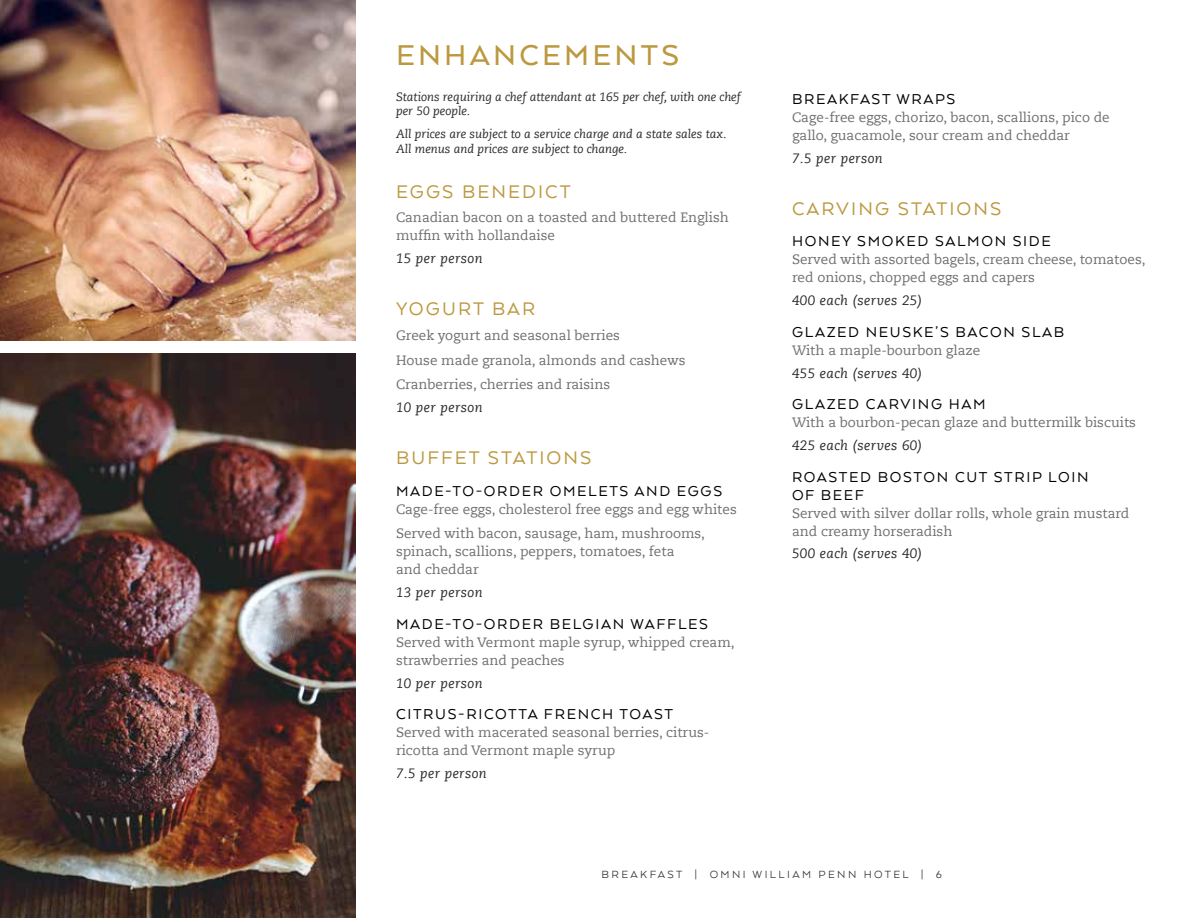
<style>
.page{position:relative;width:1188px;height:918px;background:#fff}
.page>*{position:absolute;margin:0;border:0;box-sizing:border-box;transform-origin:0 0}
.t1{font:500 33px "Arquitecta";letter-spacing:.1em;color:#bc9940}
.t2{font:21px "Arquitecta";letter-spacing:.1em;color:#bc9940}
.t3{font:16.5px/18px "Arquitecta";letter-spacing:.1em;color:#000}
.t4{font:13.5px/18px "Caecilia Com 55 Roman";color:#6d6e71}
.t5{font:italic 13.5px "Caecilia Com 56";letter-spacing:.03em;color:#292829}
.t6{font:italic 12px/14.4px "Caecilia Com 56";color:#292829}
.t7{font:12px "Arquitecta";letter-spacing:.2em;color:#292829}
</style>
<div class="page">
<img style="left:0;top:353px;width:356px;height:565px">
<img style="left:0;top:0;width:356px;height:340px">
<h1 class="t1" style="left:396px;top:35px;width:285px">ENHANCEMENTS</h1>
<p class="t6" style="left:396px;top:89px;width:346px">Stations requiring a chef attendant at 165 per chef, with one chef per 50 people.</p>
<p class="t6" style="left:396px;top:127px;width:332px">All prices are subject to a service charge and a state sales tax.<br>All menus and prices are subject to change.</p>
<h2 class="t2" style="left:396px;top:178px;width:176px">EGGS BENEDICT</h2>
<p class="t4" style="left:396px;top:209px;width:334px">Canadian bacon on a toasted and buttered English muffin with hollandaise</p>
<p class="t5" style="left:396px;top:250px;width:88px">15 per person</p>
<h2 class="t2" style="left:396px;top:296px;width:141px">YOGURT BAR</h2>
<p class="t4" style="left:396px;top:323px;width:291px;line-height:24.8px">Greek yogurt and seasonal berries<br>House made granola, almonds and cashews<br>Cranberries, cherries and raisins</p>
<p class="t5" style="left:396px;top:399px;width:88px">10 per person</p>
<h2 class="t2" style="left:396px;top:445px;width:197px">BUFFET STATIONS</h2>
<p class="t3" style="left:396px;top:481px;width:328px">MADE-TO-ORDER OMELETS AND EGGS</p>
<p class="t4" style="left:396px;top:496px;width:342px;line-height:24.8px">Cage-free eggs, cholesterol free eggs and egg whites<br>Served with bacon, sausage, ham, mushrooms,</p>
<p class="t4" style="left:396px;top:542px;width:280px">spinach, scallions, peppers, tomatoes, feta and cheddar</p>
<p class="t5" style="left:396px;top:584px;width:88px">13 per person</p>
<p class="t3" style="left:396px;top:614px;width:314px">MADE-TO-ORDER BELGIAN WAFFLES</p>
<p class="t4" style="left:396px;top:633px;width:340px">Served with Vermont maple syrup, whipped cream, strawberries and peaches</p>
<p class="t5" style="left:396px;top:674px;width:88px">10 per person</p>
<p class="t3" style="left:396px;top:705px;width:279px">CITRUS-RICOTTA FRENCH TOAST</p>
<p class="t4" style="left:396px;top:723px;width:315px">Served with macerated seasonal berries, citrus&shy;ricotta and Vermont maple syrup</p>
<p class="t5" style="left:396px;top:765px;width:92px">7.5 per person</p>
<p class="t3" style="left:792px;top:89px;width:165px">BREAKFAST WRAPS</p>
<p class="t4" style="left:792px;top:108px;width:319px">Cage-free eggs, chorizo, bacon, scallions, pico de gallo, guacamole, sour cream and cheddar</p>
<p class="t5" style="left:792px;top:150px;width:92px">7.5 per person</p>
<h2 class="t2" style="left:792px;top:195px;width:211px">CARVING STATIONS</h2>
<p class="t3" style="left:792px;top:232px;width:260px">HONEY SMOKED SALMON SIDE</p>
<p class="t4" style="left:792px;top:250px;width:355px">Served with assorted bagels, cream cheese, tomatoes, red onions, chopped eggs and capers</p>
<p class="t5" style="left:792px;top:292px;width:132px">400 each (serves 25)</p>
<p class="t3" style="left:792px;top:322px;width:274px">GLAZED NEUSKE’S BACON SLAB</p>
<p class="t4" style="left:792px;top:341px;width:190px">With a maple-bourbon glaze</p>
<p class="t5" style="left:792px;top:364px;width:132px">455 each (serves 40)</p>
<p class="t3" style="left:792px;top:395px;width:195px">GLAZED CARVING HAM</p>
<p class="t4" style="left:792px;top:413px;width:346px">With a bourbon-pecan glaze and buttermilk biscuits</p>
<p class="t5" style="left:792px;top:437px;width:132px">425 each (serves 60)</p>
<p class="t3" style="left:792px;top:467px;width:298px">ROASTED BOSTON CUT STRIP LOIN<br>OF BEEF</p>
<p class="t4" style="left:792px;top:504px;width:339px">Served with silver dollar rolls, whole grain mustard and creamy horseradish</p>
<p class="t5" style="left:792px;top:545px;width:132px">500 each (serves 40)</p>
<p class="t7" style="left:602px;top:866px;width:20px">BREAKFAST</p>
<p class="t7" style="left:695px;top:866px;width:249px">| OMNI WILLIAM PENN HOTEL | 6</p>
</div>
